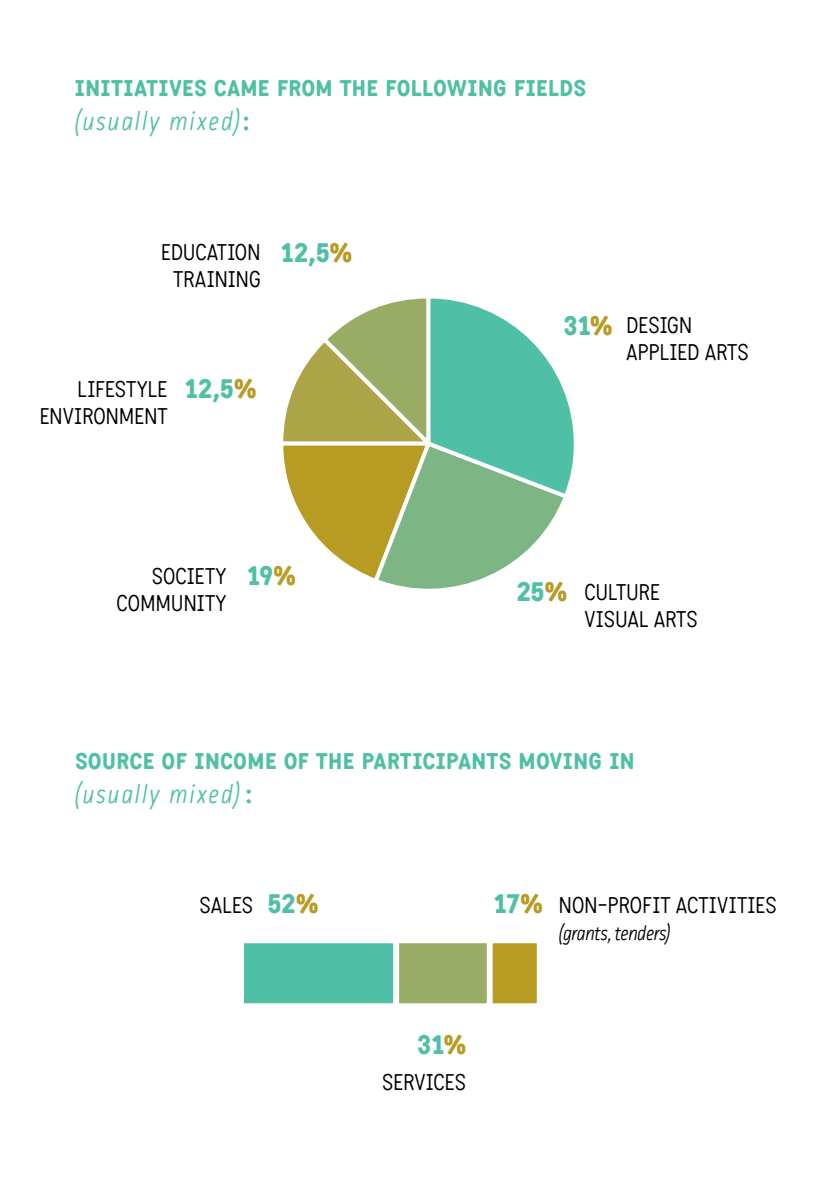
<style>
.page{position:relative;width:840px;height:1191px;background:#fff}
.page>*{position:absolute;margin:0;border:0;box-sizing:border-box;transform-origin:0 0}
.t1{font:26px/27px "Katarine Light SC";letter-spacing:-.01em;color:#000}
.t2{font:26px "Katarine Bold SC";color:#4fbfa5}
.t3{font:italic 300 26px "Katarine";letter-spacing:.1em;color:#4fbfa5}
.t4{font:800 26px "Katarine";letter-spacing:-.015em;color:#4fbfa5}
.t5{font:italic 300 20px "Katarine";color:#000}
.s1{font-family:"Katarine Bold SC";font-weight:400;font-style:normal}
.s2{font-family:"Katarine";font-weight:800;color:#4fbfa5}
.s3{font-family:"Katarine";font-weight:800;color:#b89b23}
.s4{color:#b89b23}
</style>
<div class="page">
<svg style="left:283px;top:298px;width:291px;height:291px"></svg>
<div style="left:240px;top:939px;width:157px;height:68px;background:#4fbfa5;border:4px solid #fff"></div>
<div style="left:488px;top:939px;width:52px;height:68px;background:#b89b23;border:4px solid #fff"></div>
<div style="left:395px;top:939px;width:95px;height:68px;background:#98ac66;border:4px solid #fff"></div>
<p class="t2" style="left:75px;top:70px;width:512px">INITIATIVES CAME FROM THE FOLLOWING FIELDS</p>
<p class="t3" style="left:75px;top:105px;width:176px">(usually mixed) <span class="s1">:</span></p>
<p class="t1" style="left:173px;top:237px;width:180px;text-indent:-13px">EDUCATION <span class="s2">12,5</span><span class="s3">%<br></span>TRAINING</p>
<p class="t1" style="left:39px;top:374px;width:219px;text-indent:38px">LIFESTYLE <span class="s2">12,5</span><span class="s3">%<br></span>ENVIRONMENT</p>
<p class="t1" style="left:116px;top:561px;width:111px;text-align:right">SOCIETY<br>COMMUNITY</p>
<p class="t4" style="left:246px;top:559px;width:51px">19<span class="s4">%</span></p>
<p class="t4" style="left:563px;top:309px;width:51px">31<span class="s4">%</span></p>
<p class="t1" style="left:625px;top:311px;width:124px">DESIGN<br>APPLIED ARTS</p>
<p class="t4" style="left:516px;top:575px;width:52px">25<span class="s4">%</span></p>
<p class="t1" style="left:584px;top:577px;width:115px">CULTURE<br>VISUAL ARTS</p>
<p class="t2" style="left:75px;top:743px;width:561px">SOURCE OF INCOME OF THE PARTICIPANTS MOVING IN</p>
<p class="t3" style="left:75px;top:778px;width:179px">(usually mixed) <span class="s1">:</span></p>
<p class="t1" style="left:199px;top:890px;width:56px">SALES</p>
<p class="t4" style="left:268px;top:887px;width:52px">52<span class="s4">%</span></p>
<p class="t4" style="left:493px;top:887px;width:51px">17<span class="s4">%</span></p>
<p class="t1" style="left:558px;top:890px;width:220px">NON-PROFIT ACTIVITIES</p>
<p class="t5" style="left:558px;top:921px;width:114px">(grants, tenders)</p>
<p class="t4" style="left:417px;top:1027px;width:51px">31<span class="s4">%</span></p>
<p class="t1" style="left:381px;top:1067px;width:86px">SERVICES</p>
</div>
